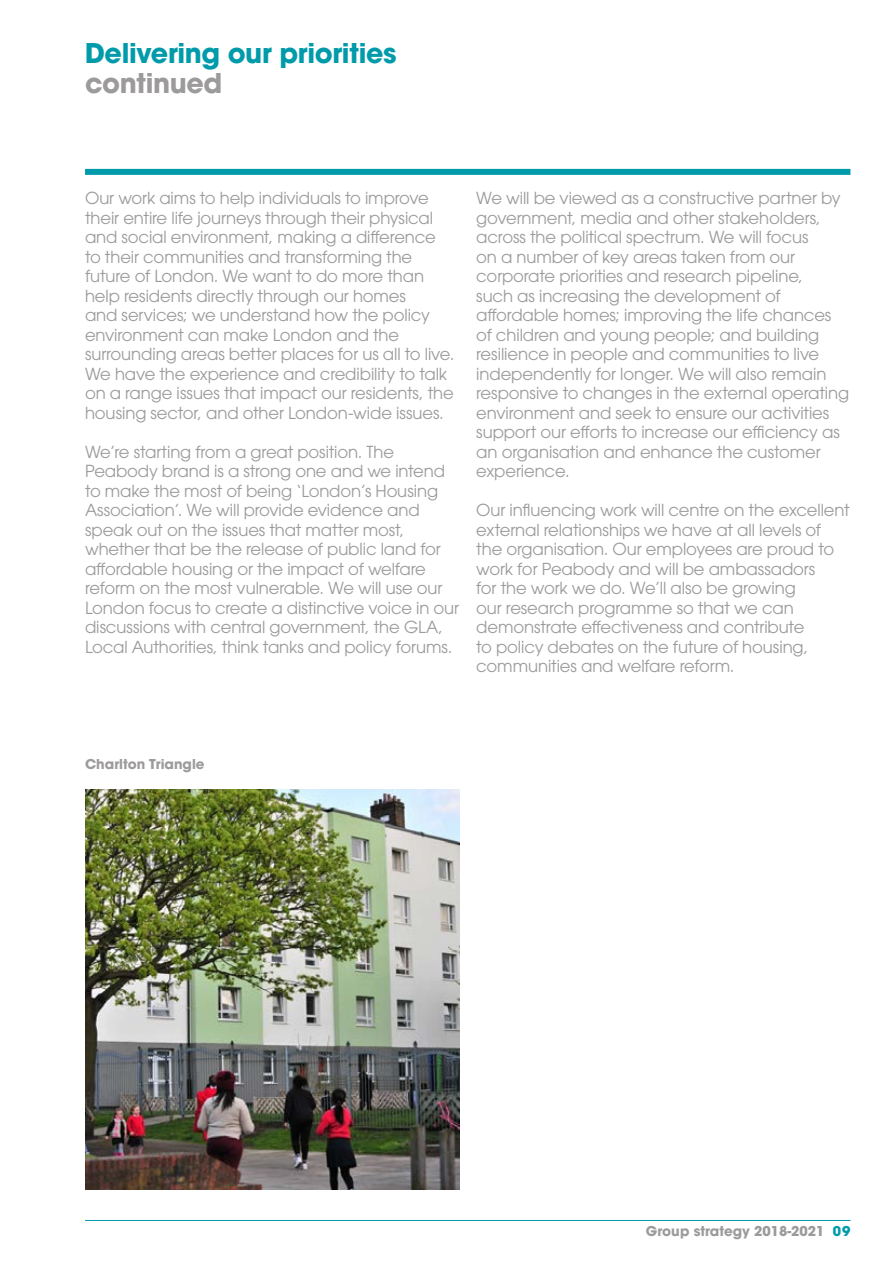
<style>
.page{position:relative;width:893px;height:1263px;background:#fff}
.page>*{position:absolute;margin:0;border:0;box-sizing:border-box;transform-origin:0 0}
.t1{font:700 27px "ITC Avant Garde Std";letter-spacing:-.015em;color:#009baa}
.t2{font:700 27px "ITC Avant Garde Std";letter-spacing:-.015em;color:#9c9a9a}
.t3{font:16.5px/19.5px "ITC Avant Garde Std";letter-spacing:-.005em;color:#9c9a9a}
.t4{font:700 13.5px "ITC Avant Garde Std";color:#9c9a9a}
.s1{color:#009baa}
</style>
<div class="page">
<hr style="left:85px;top:1220px;width:765px;height:1px;background:#009baa">
<div style="left:85px;top:169px;width:765px;height:6px;background:#009baa"></div>
<img style="left:85px;top:789px;width:374px;height:401px">
<h1 class="t1" style="left:85px;top:35px;width:313px">Delivering our priorities</h1>
<h1 class="t2" style="left:85px;top:64px;width:139px">continued</h1>
<p class="t3" style="left:85px;top:188px;width:371px">Our work aims to help individuals to improve their entire life journeys through their physical and social environment, making a difference to their communities and transforming the future of London. We want to do more than help residents directly through our homes<br>and services; we understand how the policy environment can make London and the surrounding areas better places for us all to live.<br>We have the experience and credibility to talk on a range issues that impact our residents, the housing sector, and other London-wide issues.</p>
<p class="t3" style="left:85px;top:442px;width:376px">We’re starting from a great position. The Peabody brand is a strong one and we intend to make the most of being ‘London’s Housing Association’. We will provide evidence and speak out on the issues that matter most, whether that be the release of public land for affordable housing or the impact of welfare reform on the most vulnerable. We will use our London focus to create a distinctive voice in our discussions with central government, the GLA, Local Authorities, think tanks and policy forums.</p>
<p class="t3" style="left:476px;top:188px;width:374px">We will be viewed as a constructive partner by government, media and other stakeholders, across the political spectrum. We will focus<br>on a number of key areas taken from our corporate priorities and research pipeline,<br>such as increasing the development of affordable homes; improving the life chances of children and young people; and building resilience in people and communities to live independently for longer. We will also remain responsive to changes in the external operating environment and seek to ensure our activities support our efforts to increase our efficiency as an organisation and enhance the customer experience.</p>
<p class="t3" style="left:476px;top:500px;width:375px">Our influencing work will centre on the excellent external relationships we have at all levels of the organisation. Our employees are proud to work for Peabody and will be ambassadors<br>for the work we do. We’ll also be growing<br>our research programme so that we can demonstrate effectiveness and contribute<br>to policy debates on the future of housing, communities and welfare reform.</p>
<p class="t4" style="left:85px;top:755px;width:121px">Charlton Triangle</p>
<p class="t4" style="left:646px;top:1222px;width:206px">Group strategy 2018-2021 <span class="s1">09</span></p>
</div>
